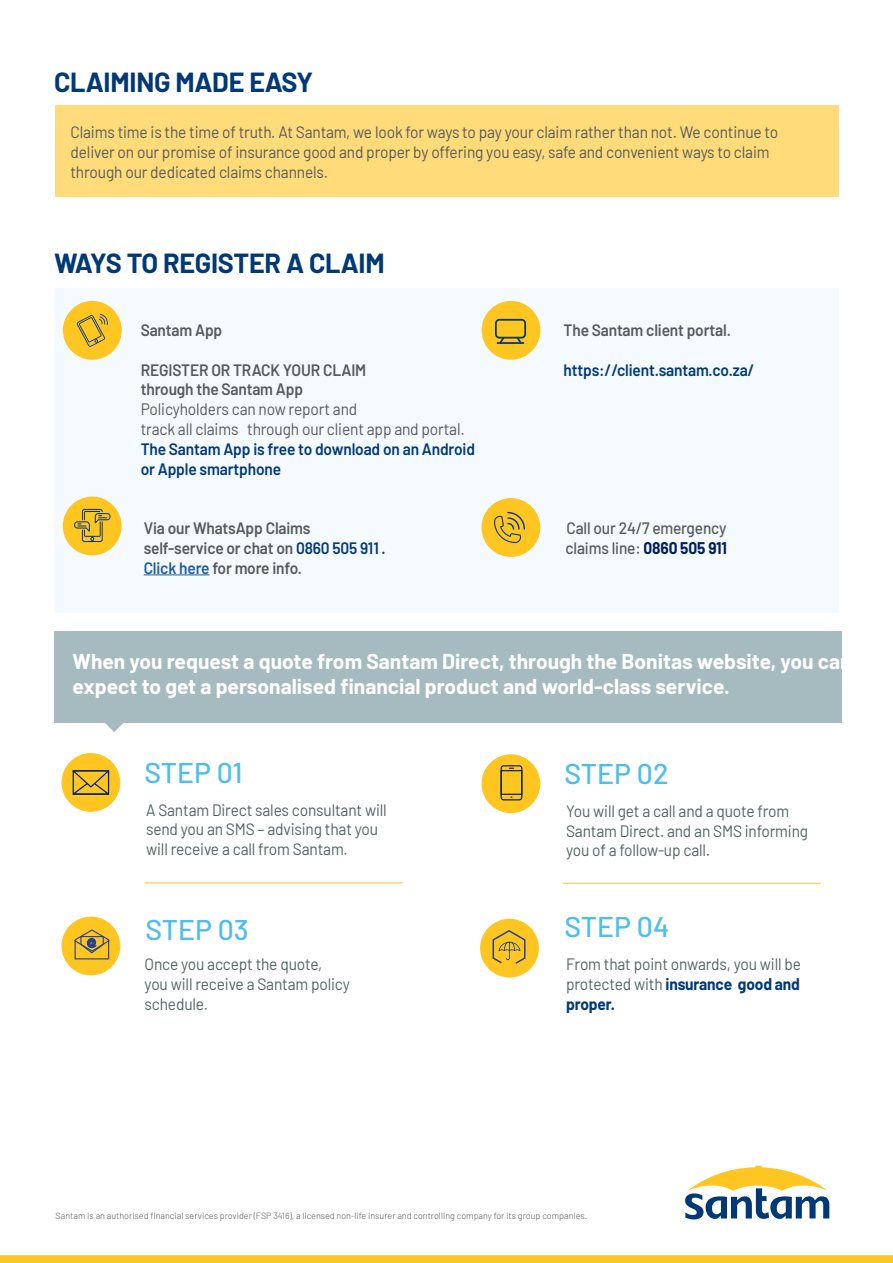
<style>
.page{position:relative;width:893px;height:1263px;background:#fff}
.page>*{position:absolute;margin:0;border:0;box-sizing:border-box;transform-origin:0 0}
.t1{font:500 28.5px "Barlow";color:#4dbeed}
.t2{font:700 27px "Barlow";letter-spacing:-.01em;color:#003976}
.t3{font:700 21px/25.2px "Barlow";color:#fff}
.t4{font:16.5px/19.8px "Barlow";letter-spacing:-.01em;color:#546263;scale:.94 1}
.t5{font:16.5px/19.8px "Barlow";letter-spacing:-.01em;color:#58595b;scale:.94 1}
.t6{font:600 16.5px "Barlow";letter-spacing:-.01em;color:#58595b;scale:.94 1}
.t7{font:600 16.5px/19.8px "Barlow";letter-spacing:-.01em;color:#003976;scale:.94 1}
.t8{font:500 16.5px "Barlow";letter-spacing:-.01em;color:#58595b;scale:.94 1}
.t9{font:300 9px "Barlow";color:#58595b}
.s1{color:#003976}
.s2{font-weight:700;color:#001f5b}
.s3{color:#215e9e}
.s4{font-weight:700;color:#003976}
</style>
<div class="page">
<svg style="left:0;top:1255px;width:893px;height:8px;background:#ffc626"></svg>
<svg style="left:685px;top:1166px;width:144px;height:53px"></svg>
<div style="left:54px;top:289px;width:784px;height:324px;background:#f4fafe"></div>
<div style="left:55px;top:106px;width:783px;height:91px;background:#ffdc79"></div>
<div style="left:61px;top:753px;width:59px;height:59px;background:#ffc520;border-radius:50%"></div>
<div style="left:54px;top:631px;width:788px;height:92px;background:#a5bbc0"></div>
<svg style="left:105px;top:723px;width:18px;height:9px"></svg>
<svg style="left:73px;top:770px;width:36px;height:25px"></svg>
<div style="left:481px;top:754px;width:59px;height:59px;background:#ffc520;border-radius:50%"></div>
<svg style="left:501px;top:765px;width:21px;height:35px"></svg>
<div style="left:61px;top:916px;width:59px;height:59px;background:#ffc520;border-radius:50%"></div>
<svg style="left:74px;top:929px;width:36px;height:31px"></svg>
<div style="left:480px;top:919px;width:59px;height:58px;background:#ffc520;border-radius:50%"></div>
<svg style="left:492px;top:930px;width:34px;height:34px"></svg>
<hr style="left:145px;top:883px;width:258px;height:1px;background:#ffc621">
<hr style="left:563px;top:883px;width:258px;height:1px;background:#ffc621">
<hr style="left:144px;top:574px;width:65px;height:1px;background:#215e9e">
<div style="left:63px;top:301px;width:59px;height:59px;background:#ffc520;border-radius:50%"></div>
<svg style="left:76px;top:314px;width:32px;height:33px"></svg>
<div style="left:482px;top:301px;width:58px;height:59px;background:#ffc520;border-radius:50%"></div>
<div style="left:63px;top:497px;width:59px;height:58px;background:#ffc520;border-radius:50%"></div>
<div style="left:481px;top:498px;width:59px;height:59px;background:#ffc520;border-radius:50%"></div>
<svg style="left:495px;top:319px;width:31px;height:24px"></svg>
<hr style="left:497px;top:342px;width:27px;height:2px;background:#003976">
<svg style="left:494px;top:512px;width:31px;height:31px"></svg>
<svg style="left:74px;top:509px;width:37px;height:33px"></svg>
<h2 class="t2" style="left:54px;top:62px;width:261px">CLAIMING MADE EASY</h2>
<p class="t5" style="left:70px;top:121px;width:754px">Claims time is the time of truth. At Santam, we look for ways to pay your claim rather than not. We continue to deliver on our promise of insurance good and proper by offering you easy, safe and convenient ways to claim through our dedicated claims channels.</p>
<h2 class="t2" style="left:54px;top:243px;width:332px">WAYS TO REGISTER A CLAIM</h2>
<p class="t6" style="left:141px;top:318px;width:88px">Santam App</p>
<p class="t6" style="left:564px;top:318px;width:180px">The Santam client portal.</p>
<p class="t6" style="left:141px;top:358px;width:242px">REGISTER OR TRACK YOUR CLAIM</p>
<p class="t7" style="left:564px;top:358px;width:205px">https://client.santam.co.za/</p>
<p class="t6" style="left:141px;top:377px;width:174px">through the Santam App</p>
<p class="t5" style="left:141px;top:398px;width:346px">Policyholders can now report and<br>track all claims through our client app and portal.</p>
<p class="t7" style="left:141px;top:438px;width:357px">The Santam App is free to download on an Android or Apple smartphone</p>
<p class="t6" style="left:144px;top:516px;width:179px">Via our WhatsApp Claims</p>
<p class="t8" style="left:567px;top:516px;width:172px">Call our 24/7 emergency</p>
<p class="t6" style="left:144px;top:536px;width:259px">self-service or chat on <span class="s1">0860 505 911 .</span></p>
<p class="t8" style="left:566px;top:536px;width:173px">claims line: <span class="s2">0860 505 911</span></p>
<p class="t6" style="left:144px;top:556px;width:170px"><span class="s3">Click here</span> for more info.</p>
<p class="t3" style="left:73px;top:647px;width:780px">When you request a quote from Santam Direct, through the Bonitas website, you can expect to get a personalised financial product and world-class service.</p>
<h1 class="t1" style="left:145px;top:752px;width:99px">STEP 01</h1>
<p class="t4" style="left:146px;top:798px;width:258px">A Santam Direct sales consultant will send you an SMS – advising that you will receive a call from Santam.</p>
<h1 class="t1" style="left:145px;top:909px;width:105px">STEP 03</h1>
<p class="t4" style="left:145px;top:953px;width:220px">Once you accept the quote,<br>you will receive a Santam policy schedule.</p>
<h1 class="t1" style="left:565px;top:753px;width:105px">STEP 02</h1>
<p class="t4" style="left:566px;top:800px;width:259px">You will get a call and a quote from<br>Santam Direct. and an SMS informing you of a follow-up call.</p>
<h1 class="t1" style="left:565px;top:906px;width:106px">STEP 04</h1>
<p class="t4" style="left:566px;top:953px;width:251px;text-align:justify">From that point onwards, you will be protected with <span class="s4">insurance good and proper.</span></p>
<p class="t9" style="left:56px;top:1210px;width:533px">Santam is an authorised financial services provider (FSP 3416), a licensed non-life insurer and controlling company for its group companies.</p>
</div>
